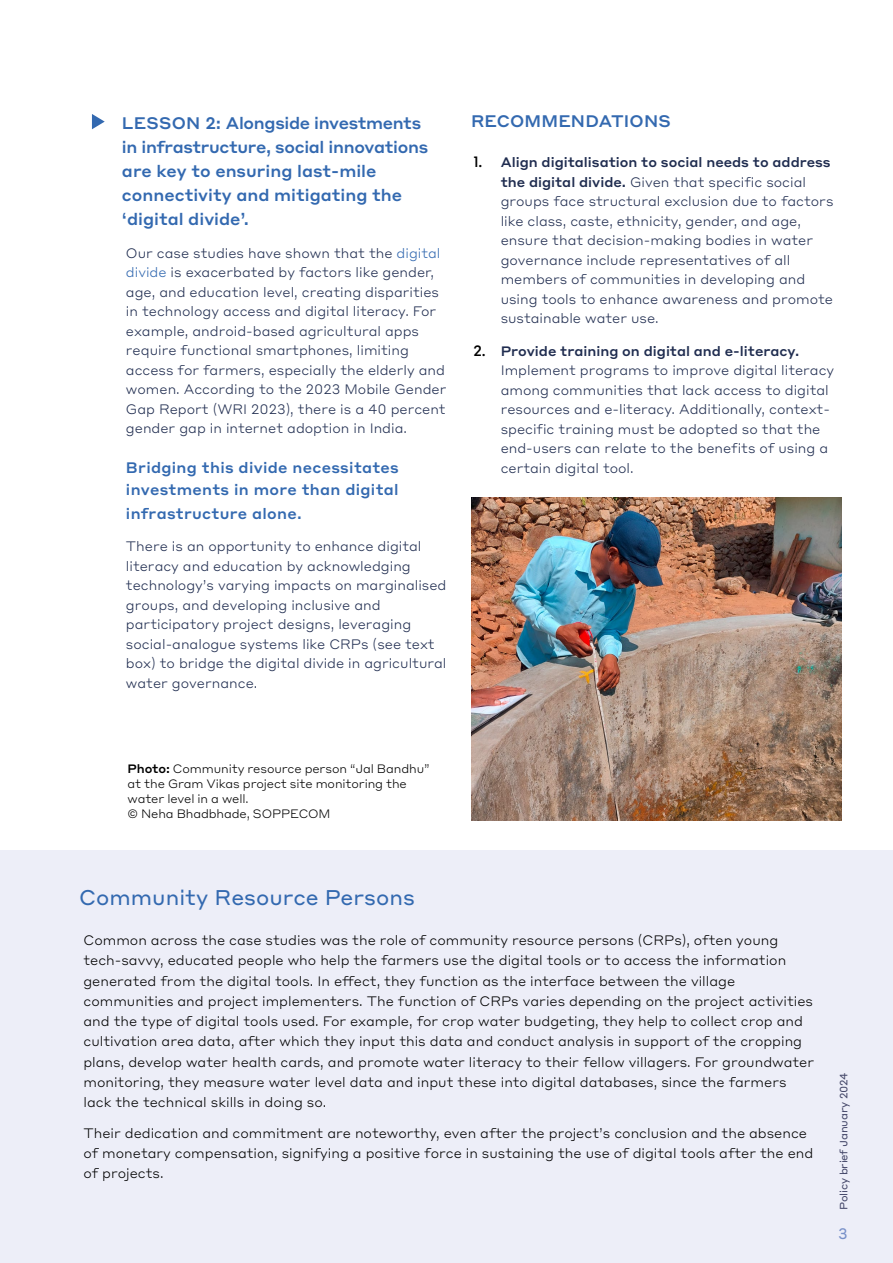
<style>
.page{position:relative;width:893px;height:1263px;background:#fff}
.page>*{position:absolute;margin:0;border:0;box-sizing:border-box;transform-origin:0 0}
.t1{font:21px "Styrene A";color:#3369b0}
.t2{font:500 16.5px/24px "Styrene A";color:#3369b0}
.t3{font:500 15px/22.5px "Styrene A";letter-spacing:.02em;color:#3369b0}
.t4{font:15px "Styrene A";color:#7991c9}
.t5{font:300 13.5px/19.5px "Styrene A";color:#202d50}
.t6{font:300 13.5px/20.2px "Styrene A";color:#000}
.t7{font:300 12px/15px "Styrene A";letter-spacing:-.01em;color:#000}
.t8{font:10.5px "Styrene A";letter-spacing:-.02em;color:#444769}
.s1{color:#3369b0}
.s2{font-family:"Pangea";font-weight:500;font-size:15px;color:#000}
.s3{font-weight:500}
</style>
<div class="page">
<div style="left:0;top:850px;width:893px;height:413px;background:#edeef8"></div>
<svg style="left:92px;top:114px;width:13px;height:15px"></svg>
<img style="left:472px;top:498px;width:369px;height:323px">
<p class="t2" style="left:122px;top:110px;width:308px">LESSON 2: Alongside investments in infrastructure, social innovations are key to ensuring last-mile connectivity and mitigating the ‘digital divide’.</p>
<p class="t5" style="left:126px;top:242px;width:322px">Our case studies have shown that the <span class="s1">digital divide</span> is exacerbated by factors like gender, age, and education level, creating disparities in technology access and digital literacy. For example, android-based agricultural apps require functional smartphones, limiting access for farmers, especially the elderly and women. According to the 2023 Mobile Gender Gap Report (WRI 2023), there is a 40 percent gender gap in internet adoption in India.</p>
<p class="t3" style="left:126px;top:455px;width:274px">Bridging this divide necessitates investments in more than digital</p>
<p class="t3" style="left:126px;top:501px;width:177px">infrastructure alone.</p>
<p class="t5" style="left:126px;top:536px;width:322px">There is an opportunity to enhance digital literacy and education by acknowledging technology’s varying impacts on marginalised groups, and developing inclusive and participatory project designs, leveraging social-analogue systems like CRPs (see text box) to bridge the digital divide in agricultural water governance.</p>
<p class="t2" style="left:471px;top:107px;width:201px">RECOMMENDATIONS</p>
<p class="t5" style="left:501px;top:152px;width:334px;text-indent:-27px"><span class="s2">1.</span> <span class="s3">Align digitalisation to social needs to address the digital divide.</span> Given that specific social groups face structural exclusion due to factors like class, caste, ethnicity, gender, and age, ensure that decision-making bodies in water governance include representatives of all members of communities in developing and using tools to enhance awareness and promote sustainable water use.</p>
<p class="t5" style="left:501px;top:340px;width:335px;text-indent:-27px"><span class="s2">2.</span> <span class="s3">Provide training on digital and e-literacy.<br></span>Implement programs to improve digital literacy among communities that lack access to digital resources and e-literacy. Additionally, context&shy;specific training must be adopted so that the end-users can relate to the benefits of using a certain digital tool.</p>
<p class="t7" style="left:128px;top:760px;width:304px"><span class="s3">Photo:</span> Community resource person “Jal Bandhu” at the Gram Vikas project site monitoring the water level in a well.<br>© Neha Bhadbhade, SOPPECOM</p>
<h1 class="t1" style="left:79px;top:879px;width:337px">Community Resource Persons</h1>
<p class="t6" style="left:83px;top:929px;width:732px">Common across the case studies was the role of community resource persons (CRPs), often young tech-savvy, educated people who help the farmers use the digital tools or to access the information generated from the digital tools. In effect, they function as the interface between the village communities and project implementers. The function of CRPs varies depending on the project activities and the type of digital tools used. For example, for crop water budgeting, they help to collect crop and cultivation area data, after which they input this data and conduct analysis in support of the cropping plans, develop water health cards, and promote water literacy to their fellow villagers. For groundwater monitoring, they measure water level data and input these into digital databases, since the farmers lack the technical skills in doing so.</p>
<p class="t6" style="left:83px;top:1121px;width:731px">Their dedication and commitment are noteworthy, even after the project’s conclusion and the absence of monetary compensation, signifying a positive force in sustaining the use of digital tools after the end of projects.</p>
<p class="t8" style="left:835px;top:1210px;width:138px;rotate:-90deg">Policy brief January 2024</p>
<p class="t4" style="left:838px;top:1221px;width:11px">3</p>
</div>
